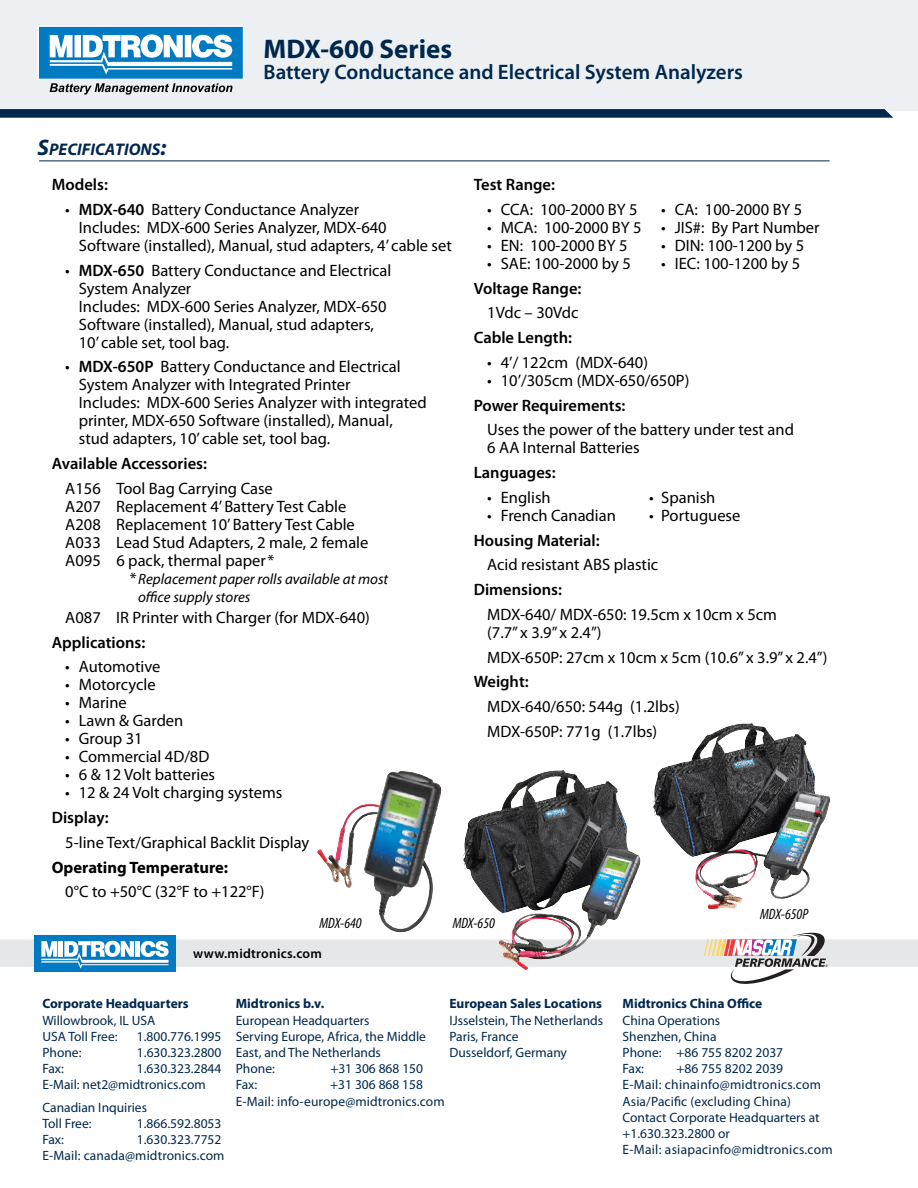
<style>
.page{position:relative;width:918px;height:1188px;background:#fff}
.page>*{position:absolute;margin:0;border:0;box-sizing:border-box;transform-origin:0 0}
.t1{font:700 27px "Myriad Pro";color:#00274c}
.t2{font:600 21px "Myriad Pro";color:#00274c}
.t3{font:italic 700 16.8px "Myriad Pro";color:#00274c}
.t4{font:16.5px/18px "Myriad Pro";color:#000}
.t5{font:600 16.5px "Myriad Pro";color:#000}
.t6{font:700 16.5px "Myriad Pro";color:#000}
.t7{font:italic 15px/18px "Myriad Pro";color:#000}
.t8{font:italic condensed 15px "Myriad Pro";color:#000}
.t9{font:13.5px/16.2px "Myriad Pro";color:#00274c}
.t10{font:700 13.5px "Myriad Pro";color:#00274c}
.t11{font:600 13.5px "Myriad Pro";letter-spacing:.02em;color:#000}
.s1{font-size:22.5px}
.s2{font-weight:600}
.s3{font-style:normal;font-size:16.5px}
</style>
<div class="page">
<div style="left:0;top:0;width:918px;height:111px;background:#edf0f2"></div>
<svg style="left:0;top:109px;width:893px;height:9px;background:#0c3154"></svg>
<svg style="left:0;top:933px;width:918px;height:51px"></svg>
<img style="left:652px;top:723px;width:179px;height:176px">
<svg style="left:38px;top:26px;width:206px;height:69px"></svg>
<img style="left:317px;top:801px;width:84px;height:132px">
<hr style="left:39px;top:160px;width:790px;height:1px;background:#00274c">
<img style="left:463px;top:770px;width:178px;height:164px">
<p class="t3" style="left:38px;top:143px;width:130px"><span class="s1">S</span>PECIFICATIONS<span class="s1">:</span></p>
<h1 class="t1" style="left:264px;top:39px;width:190px">MDX-600 Series</h1>
<p class="t2" style="left:264px;top:64px;width:481px">Battery Conductance and Electrical System Analyzers</p>
<p class="t5" style="left:52px;top:178px;width:58px">Models:</p>
<p class="t4" style="left:79px;top:201px;width:375px;text-indent:-14px">• <span class="s2">MDX-640</span> Battery Conductance Analyzer<br>Includes: MDX-600 Series Analyzer, MDX-640<br>Software (installed), Manual, stud adapters, 4’ cable set</p>
<p class="t4" style="left:79px;top:262px;width:314px;text-indent:-14px">• <span class="s2">MDX-650</span> Battery Conductance and Electrical System Analyzer<br>Includes: MDX-600 Series Analyzer, MDX-650<br>Software (installed), Manual, stud adapters, 10’ cable set, tool bag.</p>
<p class="t4" style="left:79px;top:359px;width:349px;text-indent:-14px">• <span class="s2">MDX-650P</span> Battery Conductance and Electrical System Analyzer with Integrated Printer<br>Includes: MDX-600 Series Analyzer with integrated printer, MDX-650 Software (installed), Manual, stud adapters, 10’ cable set, tool bag.</p>
<p class="t5" style="left:52px;top:457px;width:157px">Available Accessories:</p>
<p class="t4" style="left:65px;top:480px;width:305px">A156 Tool Bag Carrying Case<br>A207 Replacement 4’ Battery Test Cable A208 Replacement 10’ Battery Test Cable A033 Lead Stud Adapters, 2 male, 2 female A095 6 pack, thermal paper*</p>
<p class="t7" style="left:138px;top:571px;width:252px;text-indent:-8px"><span class="s3">*</span>Replacement paper rolls available at most office supply stores</p>
<p class="t4" style="left:65px;top:609px;width:306px">A087 IR Printer with Charger (for MDX-640)</p>
<p class="t5" style="left:52px;top:636px;width:95px">Applications:</p>
<p class="t4" style="left:65px;top:659px;width:97px">• Automotive</p>
<p class="t4" style="left:65px;top:677px;width:92px">• Motorcycle</p>
<p class="t4" style="left:65px;top:695px;width:63px">• Marine</p>
<p class="t4" style="left:65px;top:713px;width:120px">• Lawn &amp; Garden</p>
<p class="t4" style="left:65px;top:731px;width:79px">• Group 31</p>
<p class="t4" style="left:65px;top:749px;width:146px">• Commercial 4D/8D</p>
<p class="t4" style="left:65px;top:767px;width:151px">• 6 &amp; 12 Volt batteries</p>
<p class="t4" style="left:65px;top:785px;width:219px">• 12 &amp; 24 Volt charging systems</p>
<p class="t5" style="left:52px;top:811px;width:58px">Display:</p>
<p class="t4" style="left:65px;top:834px;width:246px">5-line Text/Graphical Backlit Display</p>
<p class="t6" style="left:52px;top:861px;width:178px">Operating Temperature:</p>
<p class="t4" style="left:65px;top:884px;width:201px">0°C to +50°C (32°F to +122°F)</p>
<p class="t5" style="left:474px;top:178px;width:83px">Test Range:</p>
<p class="t4" style="left:487px;top:201px;width:152px">• CCA: 100-2000 BY 5</p>
<p class="t4" style="left:661px;top:201px;width:142px">• CA: 100-2000 BY 5</p>
<p class="t4" style="left:487px;top:219px;width:334px">• MCA: 100-2000 BY 5 • JIS#: By Part Number</p>
<p class="t4" style="left:487px;top:237px;width:142px">• EN: 100-2000 BY 5</p>
<p class="t4" style="left:661px;top:237px;width:145px">• DIN: 100-1200 by 5</p>
<p class="t4" style="left:487px;top:255px;width:145px">• SAE: 100-2000 by 5</p>
<p class="t4" style="left:661px;top:255px;width:140px">• IEC: 100-1200 by 5</p>
<p class="t5" style="left:474px;top:282px;width:109px">Voltage Range:</p>
<p class="t4" style="left:487px;top:305px;width:93px">1Vdc – 30Vdc</p>
<p class="t5" style="left:474px;top:331px;width:100px">Cable Length:</p>
<p class="t4" style="left:487px;top:354px;width:162px">• 4’/ 122cm (MDX-640)</p>
<p class="t4" style="left:487px;top:372px;width:204px">• 10’/305cm (MDX-650/650P)</p>
<p class="t5" style="left:474px;top:399px;width:153px">Power Requirements:</p>
<p class="t4" style="left:487px;top:422px;width:308px">Uses the power of the battery under test and<br>6 AA Internal Batteries</p>
<p class="t5" style="left:474px;top:466px;width:83px">Languages:</p>
<p class="t4" style="left:487px;top:489px;width:65px">• English</p>
<p class="t4" style="left:649px;top:489px;width:68px">• Spanish</p>
<p class="t4" style="left:487px;top:507px;width:130px">• French Canadian</p>
<p class="t4" style="left:649px;top:507px;width:93px">• Portuguese</p>
<p class="t5" style="left:474px;top:534px;width:128px">Housing Material:</p>
<p class="t4" style="left:487px;top:557px;width:173px">Acid resistant ABS plastic</p>
<p class="t5" style="left:474px;top:583px;width:90px">Dimensions:</p>
<p class="t4" style="left:487px;top:606px;width:291px">MDX-640/ MDX-650: 19.5cm x 10cm x 5cm (7.7” x 3.9” x 2.4”)</p>
<p class="t4" style="left:487px;top:649px;width:342px">MDX-650P: 27cm x 10cm x 5cm (10.6” x 3.9” x 2.4”)</p>
<p class="t5" style="left:474px;top:675px;width:56px">Weight:</p>
<p class="t4" style="left:487px;top:695px;width:194px;line-height:24.8px">MDX-640/650: 544g (1.2lbs)<br>MDX-650P: 771g (1.7lbs)</p>
<p class="t8" style="left:320px;top:917px;width:44px">MDX-640</p>
<p class="t11" style="left:193px;top:948px;width:130px">www.midtronics.com</p>
<p class="t8" style="left:453px;top:917px;width:44px">MDX-650</p>
<p class="t10" style="left:42px;top:999px;width:148px">Corporate Headquarters</p>
<p class="t9" style="left:42px;top:1013px;width:115px">Willowbrook, IL USA<br>USA Toll Free:</p>
<p class="t9" style="left:137px;top:1029px;width:86px">1.800.776.1995</p>
<p class="t9" style="left:42px;top:1045px;width:41px">Phone:</p>
<p class="t9" style="left:137px;top:1045px;width:86px">1.630.323.2800</p>
<p class="t9" style="left:42px;top:1061px;width:23px">Fax:</p>
<p class="t9" style="left:42px;top:1061px;width:181px;text-indent:94px">1.630.323.2844<br>E-Mail: net2@midtronics.com</p>
<p class="t9" style="left:42px;top:1100px;width:106px">Canadian Inquiries<br>Toll Free:</p>
<p class="t9" style="left:137px;top:1116px;width:86px">1.866.592.8053</p>
<p class="t9" style="left:42px;top:1132px;width:23px">Fax:</p>
<p class="t9" style="left:42px;top:1132px;width:184px;text-align:right">1.630.323.7752<br>E-Mail: canada@midtronics.com</p>
<p class="t10" style="left:236px;top:999px;width:90px">Midtronics b.v.</p>
<p class="t9" style="left:236px;top:1013px;width:192px">European Headquarters<br>Serving Europe, Africa, the Middle<br>East, and The Netherlands<br>Phone:</p>
<p class="t9" style="left:330px;top:1061px;width:94px">+31 306 868 150</p>
<p class="t10" style="left:449px;top:999px;width:154px">European Sales Locations</p>
<p class="t9" style="left:449px;top:1013px;width:155px">IJsselstein, The Netherlands<br>Paris, France<br>Dusseldorf, Germany</p>
<p class="t9" style="left:236px;top:1078px;width:23px">Fax:</p>
<p class="t9" style="left:236px;top:1078px;width:210px;text-indent:94px">+31 306 868 158<br>E-Mail: info-europe@midtronics.com</p>
<p class="t8" style="left:760px;top:908px;width:50px">MDX-650P</p>
<p class="t10" style="left:623px;top:999px;width:141px">Midtronics China Office</p>
<p class="t9" style="left:623px;top:1013px;width:162px">China Operations<br>Shenzhen, China<br>Phone: +86 755 8202 2037<br>Fax:</p>
<p class="t9" style="left:623px;top:1061px;width:212px;text-indent:54px">+86 755 8202 2039<br>E-Mail: chinainfo@midtronics.com<br>Asia/Pacific (excluding China)<br>Contact Corporate Headquarters at +1.630.323.2800 or<br>E-Mail: asiapacinfo@midtronics.com</p>
</div>
